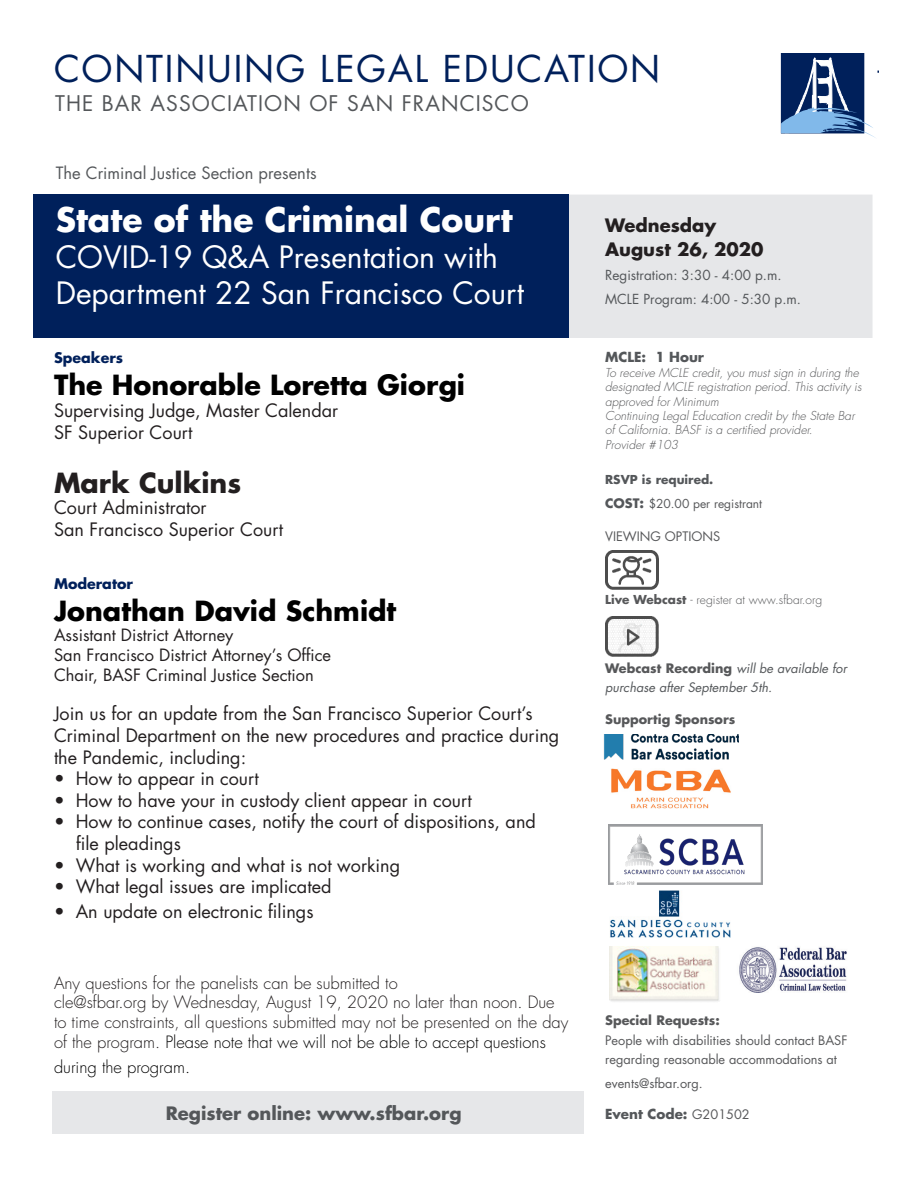
<style>
.page{position:relative;width:918px;height:1188px;background:#fff}
.page>*{position:absolute;margin:0;border:0;box-sizing:border-box;transform-origin:0 0}
.t1{font:36px "Futura";letter-spacing:.05em;color:#00205b}
.t2{font:700 33px "Futura";color:#fff}
.t3{font:30px/36px "Futura";color:#fff}
.speakers_-_label{font:700 27px "Futura";color:#000}
.speakers_-_label-2{font:700 27px "Futura";color:#231f20}
.t4{font:21px "Futura";letter-spacing:.05em;color:#54575a}
.speakers_-_label-3{font:18px/21.6px "Futura";color:#231f20}
.Paragraph_Style_1{font:700 18px "Futura";color:#54575a}
.date{font:700 18px "Futura";color:#231f20}
.speakers_-_label-4{font:300 16.5px/19.8px "Futura";color:#231f20}
.speakers_-_label-5{font:16.5px "Futura";color:#231f20}
.section_presenting{font:16.5px "Futura";color:#54575a}
.speakers_-_label-6{font:300 16.5px "Futura";color:#000}
.speakers_-_label-7{font:700 14.25px "Futura";color:#00205b}
.time{font:13.5px "Futura";color:#54575a}
.Details_w_paragraphs{font:700 13.5px "Futura";color:#54575a}
.MCLE_-_label{font:700 13.5px "Futura";color:#54575a}
.Details_w_paragraphs-2{font:12.75px/19.5px "Futura";color:#57585a}
.location-_label{font:italic 12.75px/19.5px "Futura";color:#54575a}
.Details_w_paragraphs-3{font:700 12.75px "Futura";color:#57585a}
.Details_no_paragraph{font:12.75px "Futura";color:#57585a}
.MCLE_-_label-2{font:italic 300 12px/14.4px "Futura";color:#57585a}
.location-_label-2{font:300 12px "Futura";color:#57585a}
.Details_no_paragraph-2{font:12px "Futura";color:#57585a}
.MCLE_-_label-3{font:700 12px "Futura";color:#54575a}
.s1{color:#000}
.s2{font-weight:700;font-size:12.75px;color:#54575a}
.s3{font-weight:700;font-size:13.5px;color:#54575a}
.s4{color:#54575a}
.s5{font-weight:700}
.s6{font-weight:700;font-style:normal;color:#57585a}
.s7{font-weight:400;font-size:12.75px;color:#57585a}
</style>
<div class="page">
<div style="left:781px;top:54px;width:83px;height:79px;border:1px solid #00205b"></div>
<svg style="left:781px;top:57px;width:97px;height:81px"></svg>
<div style="left:33px;top:195px;width:536px;height:143px;background:#00205b"></div>
<div style="left:569px;top:195px;width:304px;height:143px;background:#e6e7e9"></div>
<div style="left:53px;top:1091px;width:531px;height:43px;background:#e6e7e9"></div>
<img style="left:611px;top:768px;width:120px;height:40px">
<img style="left:609px;top:824px;width:154px;height:60px">
<img style="left:610px;top:891px;width:120px;height:47px">
<img style="left:610px;top:946px;width:109px;height:56px">
<img style="left:603px;top:734px;width:136px;height:26px">
<img style="left:605px;top:550px;width:53px;height:40px">
<img style="left:605px;top:616px;width:54px;height:40px">
<img style="left:739px;top:947px;width:108px;height:46px">
<p class="t1" style="left:54px;top:44px;width:608px">CONTINUING LEGAL EDUCATION</p>
<p class="t4" style="left:55px;top:89px;width:475px">THE BAR ASSOCIATION OF SAN FRANCISCO</p>
<p class="section_presenting" style="left:56px;top:162px;width:262px">The Criminal Justice Section presents</p>
<p class="t2" style="left:56px;top:197px;width:458px">State of the Criminal Court</p>
<p class="t3" style="left:56px;top:239px;width:470px">COVID-19 Q&amp;A Presentation with<br>Department 22 San Francisco Court</p>
<p class="speakers_-_label-7" style="left:54px;top:348px;width:71px">Speakers</p>
<p class="speakers_-_label" style="left:54px;top:367px;width:413px">The Honorable Loretta Giorgi</p>
<p class="speakers_-_label-3" style="left:54px;top:399px;width:286px">Supervising Judge, Master Calendar</p>
<p class="speakers_-_label-3" style="left:54px;top:421px;width:140px">SF Superior Court</p>
<p class="speakers_-_label-2" style="left:54px;top:464px;width:189px">Mark Culkins</p>
<p class="speakers_-_label-3" style="left:54px;top:497px;width:154px">Court Administrator</p>
<p class="speakers_-_label-3" style="left:54px;top:518px;width:231px">San Francisco Superior Court</p>
<p class="speakers_-_label-7" style="left:54px;top:574px;width:81px">Moderator</p>
<p class="speakers_-_label" style="left:54px;top:592px;width:344px">Jonathan David Schmidt</p>
<p class="speakers_-_label-5" style="left:54px;top:624px;width:181px">Assistant District Attorney</p>
<p class="speakers_-_label-5" style="left:54px;top:644px;width:279px">San Francisco District Attorney’s Office</p>
<p class="speakers_-_label-5" style="left:54px;top:663px;width:261px">Chair, BASF Criminal Justice Section</p>
<p class="speakers_-_label-3" style="left:54px;top:703px;width:507px">Join us for an update from the San Francisco Superior Court’s<br>Criminal Department on the new procedures and practice during the Pandemic, including:</p>
<p class="speakers_-_label-3" style="left:54px;top:768px;width:206px">• How to appear in court</p>
<p class="speakers_-_label-3" style="left:54px;top:789px;width:419px">• How to have your in custody client appear in court</p>
<p class="speakers_-_label-3" style="left:76px;top:811px;width:461px;text-indent:-22px">• How to continue cases, notify the court of dispositions, and file pleadings</p>
<p class="speakers_-_label-3" style="left:54px;top:854px;width:348px">• What is working and what is not working</p>
<p class="speakers_-_label-3" style="left:54px;top:876px;width:279px">• What legal issues are implicated</p>
<p class="speakers_-_label-3" style="left:54px;top:901px;width:261px">• An update on electronic filings</p>
<p class="speakers_-_label-4" style="left:54px;top:973px;width:345px">Any questions for the panelists can be submitted to</p>
<p class="speakers_-_label-4" style="left:54px;top:993px;width:516px">cle@sfbar.org by Wednesday, August 19, 2020 no later than noon. Due to time constraints, all questions submitted may not be presented on the day of the program. <span class="s1">Please note that we will not be able to accept questions</span></p>
<p class="speakers_-_label-6" style="left:54px;top:1057px;width:138px">during the program.</p>
<p class="Paragraph_Style_1" style="left:166px;top:1101px;width:298px">Register online: www.sfbar.org</p>
<p class="date" style="left:605px;top:213px;width:113px">Wednesday</p>
<p class="date" style="left:605px;top:237px;width:160px">August 26, 2020</p>
<p class="time" style="left:605px;top:266px;width:178px">Registration: 3:30 - 4:00 p.m.</p>
<p class="time" style="left:605px;top:290px;width:197px">MCLE Program: 4:00 - 5:30 p.m.</p>
<p class="MCLE_-_label" style="left:605px;top:348px;width:100px">MCLE: 1 Hour</p>
<p class="MCLE_-_label-2" style="left:605px;top:365px;width:258px">To receive MCLE credit, you must sign in during the designated MCLE registration period. This activity is approved for Minimum<br>Continuing Legal Education credit by the State Bar of California. BASF is a certified provider.<br>Provider #103</p>
<p class="MCLE_-_label-3" style="left:605px;top:471px;width:110px">RSVP is required.</p>
<p class="Details_no_paragraph-2" style="left:605px;top:495px;width:159px"><span class="s2">COST</span><span class="s3">:</span> <span class="s4">$</span>20.00 per registrant</p>
<p class="Details_no_paragraph" style="left:605px;top:527px;width:116px">VIEWING OPTIONS</p>
<p class="location-_label-2" style="left:605px;top:592px;width:219px"><span class="s5">Live Webcast</span> - register at www.sfbar.org</p>
<p class="location-_label" style="left:605px;top:658px;width:243px"><span class="s6">Webcast Recording</span> will be available for purchase after September 5th.</p>
<p class="Details_w_paragraphs-3" style="left:605px;top:710px;width:132px">Supportig Sponsors</p>
<p class="Details_w_paragraphs-2" style="left:605px;top:1011px;width:244px"><span class="s5">Special Requests:<br></span>People with disabilities should contact BASF regarding reasonable accommodations at</p>
<p class="Details_w_paragraphs-2" style="left:605px;top:1074px;width:99px">events@sfbar.org.</p>
<p class="Details_w_paragraphs" style="left:605px;top:1104px;width:146px">Event Code: <span class="s7">G201502</span></p>
</div>
